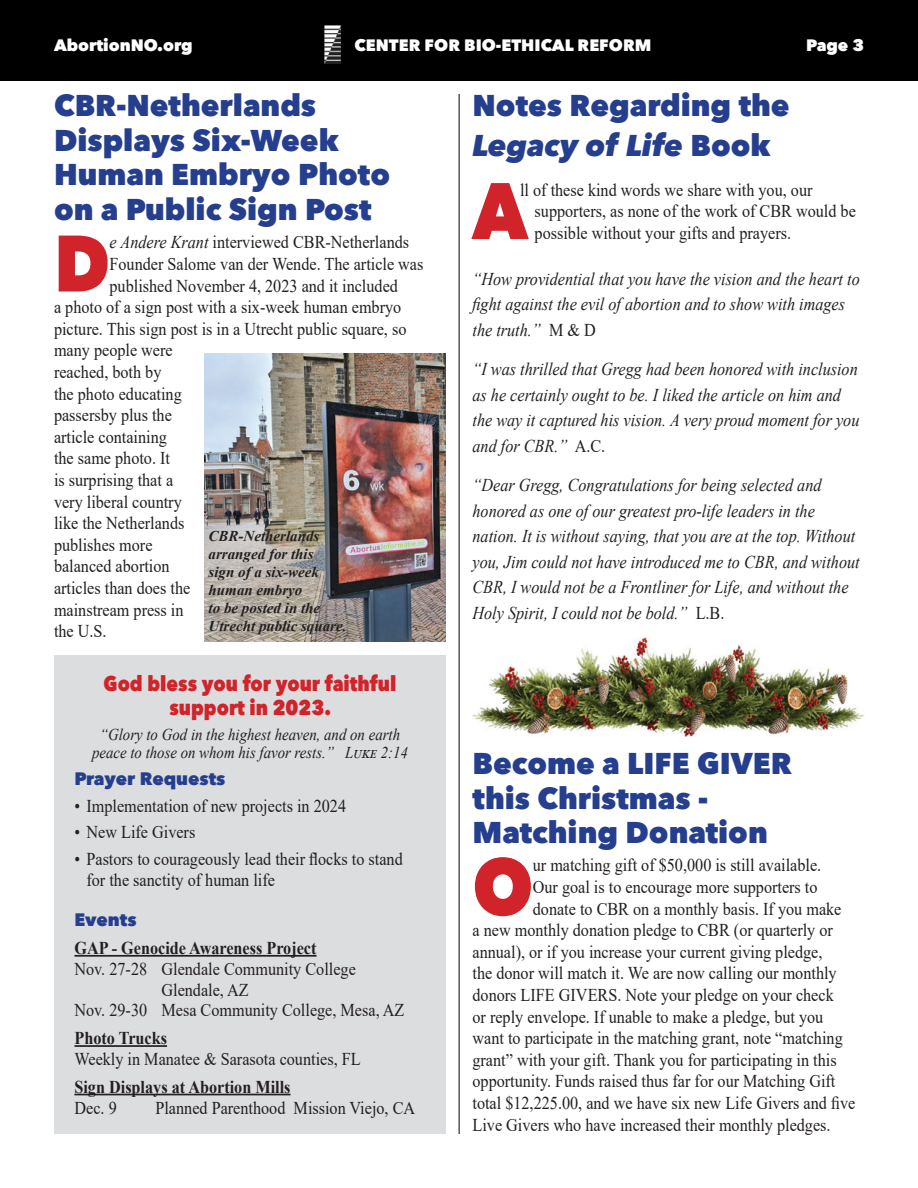
<style>
.page{position:relative;width:918px;height:1188px;background:#fff}
.page>*{position:absolute;margin:0;border:0;box-sizing:border-box;transform-origin:0 0}
.CBR_First_Paragraph{font:800 79.05px "Avenir Next";color:#d1232a;scale:.9 1}
.CBR_Paragraph{font:800 30px/34.5px "Avenir Next";color:#253f8e}
.t1{font:800 21px/24.2px "Avenir Next";color:#d1232a;text-align:center;scale:.88 1}
.CBR_First_Paragraph-2{font:18px/21.6px "Times New Roman";color:#231f20;scale:.9 1}
.CBR_Paragraph-2{font:italic 18px/25.7px "Times New Roman";color:#231f20;scale:.9 1}
.CBR_Paragraph-3{font:18px "Times New Roman";color:#231f20;scale:.9 1}
.CBR_Paragraph-4{font:700 18px "Times New Roman";color:#231f20;scale:.9 1}
.t2{font:800 18px "Avenir Next";color:#253f8e}
.t3{font:italic 16.5px/18.1px "Times New Roman";color:#231f20;text-align:center;scale:.9 1}
.t4{font:800 16.5px "Avenir Next";color:#fff}
.CBR_Caption{font:italic 700 15px/18px "Times New Roman";color:#231f20}
.s1{font-style:italic}
.s2{font-style:normal}
</style>
<div class="page">
<div style="left:0;top:0;width:918px;height:81px;background:#000001"></div>
<img style="left:324px;top:26px;width:17px;height:37px">
<hr style="left:459px;top:94px;width:1px;height:1040px;background:#000001">
<div style="left:54px;top:656px;width:392px;height:478px;background:#dcdddf"></div>
<hr style="left:74px;top:955px;width:243px;height:2px;background:#231f20">
<hr style="left:74px;top:1045px;width:93px;height:2px;background:#231f20">
<hr style="left:74px;top:1094px;width:217px;height:1px;background:#231f20">
<img style="left:204px;top:353px;width:242px;height:289px">
<img style="left:472px;top:637px;width:392px;height:100px">
<p class="t4" style="left:54px;top:35px;width:140px">AbortionNO.org</p>
<p class="t4" style="left:354px;top:35px;width:298px">CENTER FOR BIO-ETHICAL REFORM</p>
<p class="t4" style="left:806px;top:35px;width:59px">Page 3</p>
<p class="CBR_Paragraph" style="left:54px;top:88px;width:338px">CBR-Netherlands<br>Displays Six-Week<br>Human Embryo Photo on a Public Sign Post</p>
<p class="CBR_First_Paragraph" style="left:54px;top:215px;width:64px">D</p>
<p class="CBR_First_Paragraph-2" style="left:110px;top:231px;width:334px"><span class="s1">e Andere Krant</span> interviewed CBR-Netherlands</p>
<p class="CBR_First_Paragraph-2" style="left:110px;top:253px;width:350px">Founder Salome van der Wende. The article was</p>
<p class="CBR_First_Paragraph-2" style="left:110px;top:274px;width:322px">published November 4, 2023 and it included</p>
<p class="CBR_First_Paragraph-2" style="left:54px;top:296px;width:387px">a photo of a sign post with a six-week human embryo</p>
<p class="CBR_First_Paragraph-2" style="left:54px;top:317px;width:393px">picture. This sign post is in a Utrecht public square, so</p>
<p class="CBR_First_Paragraph-2" style="left:54px;top:339px;width:133px">many people were</p>
<p class="CBR_First_Paragraph-2" style="left:54px;top:361px;width:121px">reached, both by</p>
<p class="CBR_First_Paragraph-2" style="left:54px;top:382px;width:143px">the photo educating</p>
<p class="CBR_First_Paragraph-2" style="left:54px;top:404px;width:132px">passersby plus the</p>
<p class="CBR_First_Paragraph-2" style="left:54px;top:425px;width:127px">article containing</p>
<p class="CBR_First_Paragraph-2" style="left:54px;top:447px;width:130px">the same photo. It</p>
<p class="CBR_First_Paragraph-2" style="left:54px;top:469px;width:134px">is surprising that a</p>
<p class="CBR_First_Paragraph-2" style="left:54px;top:490px;width:143px">very liberal country</p>
<p class="CBR_First_Paragraph-2" style="left:54px;top:512px;width:146px">like the Netherlands</p>
<p class="CBR_First_Paragraph-2" style="left:54px;top:533px;width:111px">publishes more</p>
<p class="CBR_First_Paragraph-2" style="left:54px;top:555px;width:130px">balanced abortion</p>
<p class="CBR_First_Paragraph-2" style="left:54px;top:577px;width:153px">articles than does the</p>
<p class="CBR_First_Paragraph-2" style="left:54px;top:598px;width:145px">mainstream press in</p>
<p class="CBR_First_Paragraph-2" style="left:54px;top:620px;width:60px">the U.S.</p>
<p class="CBR_Caption" style="left:209px;top:527px;width:139px">CBR-Netherlands arranged for this<br>sign of a six-week human embryo<br>to be posted in the<br>Utrecht public square.</p>
<p class="t1" style="left:104px;top:671px;width:334px">God bless you for your faithful support in 2023.</p>
<p class="t3" style="left:92px;top:725px;width:352px">“Glory to God in the highest heaven, and on earth peace to those on whom his favor rests.” Luke 2:14</p>
<p class="t2" style="left:74px;top:768px;width:153px">Prayer Requests</p>
<p class="CBR_First_Paragraph-2" style="left:74px;top:794px;width:303px">• Implementation of new projects in 2024</p>
<p class="CBR_First_Paragraph-2" style="left:74px;top:821px;width:136px">• New Life Givers</p>
<p class="CBR_First_Paragraph-2" style="left:86px;top:848px;width:353px;line-height:21.1px;text-indent:-12px">• Pastors to courageously lead their flocks to stand for the sanctity of human life</p>
<p class="t2" style="left:74px;top:909px;width:64px">Events</p>
<p class="CBR_Paragraph-4" style="left:74px;top:935px;width:270px">GAP - Genocide Awareness Project</p>
<p class="CBR_Paragraph-3" style="left:74px;top:956px;width:314px">Nov. 27-28 Glendale Community College</p>
<p class="CBR_Paragraph-3" style="left:161px;top:977px;width:98px">Glendale, AZ</p>
<p class="CBR_Paragraph-3" style="left:74px;top:998px;width:368px">Nov. 29-30 Mesa Community College, Mesa, AZ</p>
<p class="CBR_Paragraph-4" style="left:74px;top:1025px;width:104px">Photo Trucks</p>
<p class="CBR_Paragraph-3" style="left:74px;top:1046px;width:320px">Weekly in Manatee &amp; Sarasota counties, FL</p>
<p class="CBR_Paragraph-4" style="left:74px;top:1074px;width:242px">Sign Displays at Abortion Mills</p>
<p class="CBR_Paragraph-3" style="left:74px;top:1095px;width:48px">Dec. 9</p>
<p class="CBR_Paragraph-3" style="left:155px;top:1095px;width:290px">Planned Parenthood Mission Viejo, CA</p>
<p class="CBR_Paragraph" style="left:472px;top:86px;width:319px;line-height:39.5px">Notes Regarding the<br><span class="s1">Legacy of Life</span> Book</p>
<p class="CBR_First_Paragraph" style="left:472px;top:162px;width:63px">A</p>
<p class="CBR_First_Paragraph-2" style="left:535px;top:178px;width:358px;text-indent:-15px">ll of these kind words we share with you, our supporters, as none of the work of CBR would be possible without your gifts and prayers.</p>
<p class="CBR_Paragraph-2" style="left:472px;top:266px;width:432px">“How providential that you have the vision and the heart to fight against the evil of abortion and to show with images the truth.” <span class="s2">M &amp; D</span></p>
<p class="CBR_Paragraph-2" style="left:472px;top:356px;width:431px">“I was thrilled that Gregg had been honored with inclusion as he certainly ought to be. I liked the article on him and the way it captured his vision. A very proud moment for you and for CBR.” <span class="s2">A.C.</span></p>
<p class="CBR_Paragraph-2" style="left:472px;top:472px;width:432px">“Dear Gregg, Congratulations for being selected and honored as one of our greatest pro-life leaders in the nation. It is without saying, that you are at the top. Without you, Jim could not have introduced me to CBR, and without CBR, I would not be a Frontliner for Life, and without the Holy Spirit, I could not be bold.” <span class="s2">L.B.</span></p>
<p class="CBR_Paragraph" style="left:472px;top:746px;width:321px">Become a LIFE GIVER this Christmas -<br>Matching Donation</p>
<p class="CBR_First_Paragraph" style="left:472px;top:838px;width:69px">O</p>
<p class="CBR_First_Paragraph-2" style="left:533px;top:854px;width:322px">ur matching gift of $50,000 is still available.</p>
<p class="CBR_First_Paragraph-2" style="left:533px;top:876px;width:318px">Our goal is to encourage more supporters to</p>
<p class="CBR_First_Paragraph-2" style="left:533px;top:897px;width:344px">donate to CBR on a monthly basis. If you make</p>
<p class="CBR_First_Paragraph-2" style="left:472px;top:919px;width:402px">a new monthly donation pledge to CBR (or quarterly or</p>
<p class="CBR_First_Paragraph-2" style="left:472px;top:940px;width:390px">annual), or if you increase your current giving pledge,</p>
<p class="CBR_First_Paragraph-2" style="left:472px;top:962px;width:406px">the donor will match it. We are now calling our monthly</p>
<p class="CBR_First_Paragraph-2" style="left:472px;top:984px;width:403px">donors LIFE GIVERS. Note your pledge on your check</p>
<p class="CBR_First_Paragraph-2" style="left:472px;top:1005px;width:391px">or reply envelope. If unable to make a pledge, but you</p>
<p class="CBR_First_Paragraph-2" style="left:472px;top:1027px;width:413px">want to participate in the matching grant, note “matching</p>
<p class="CBR_First_Paragraph-2" style="left:472px;top:1048px;width:406px">grant” with your gift. Thank you for participating in this</p>
<p class="CBR_First_Paragraph-2" style="left:472px;top:1070px;width:405px">opportunity. Funds raised thus far for our Matching Gift</p>
<p class="CBR_First_Paragraph-2" style="left:472px;top:1092px;width:427px">total $12,225.00, and we have six new Life Givers and five</p>
<p class="CBR_First_Paragraph-2" style="left:472px;top:1113px;width:399px">Live Givers who have increased their monthly pledges.</p>
</div>
